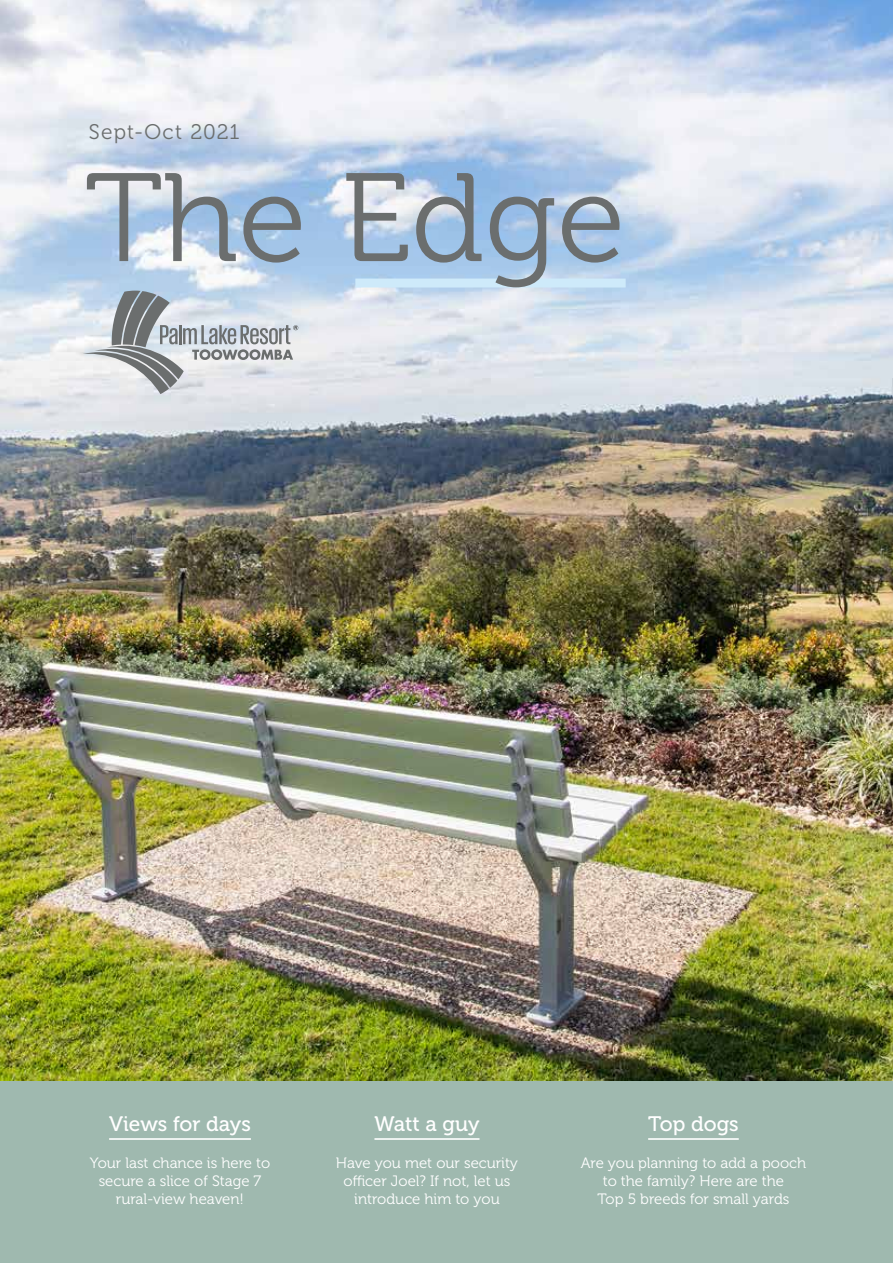
<style>
.page{position:relative;width:893px;height:1263px;background:#fff}
.page>*{position:absolute;margin:0;border:0;box-sizing:border-box;transform-origin:0 0}
.t1{font:125.25px "Museo 300";color:#6b6e6e}
.t2{font:21px "Museo 500";color:#fff}
.t3{font:21px "Museo 300";letter-spacing:.05em;color:#6b6e6e}
.t4{font:15px/18px "Museo 300";color:#fff;text-align:center}
</style>
<div class="page">
<img style="left:0;top:0;width:893px;height:1082px">
<div style="left:0;top:1082px;width:893px;height:181px;background:#9fb9af"></div>
<hr style="left:374px;top:1138px;width:105px;height:2px;background:#fff">
<hr style="left:648px;top:1138px;width:91px;height:2px;background:#fff">
<hr style="left:109px;top:1138px;width:142px;height:2px;background:#fff">
<div style="left:355px;top:279px;width:271px;height:9px;background:#ceeafa"></div>
<svg style="left:83px;top:291px;width:215px;height:103px;background:#c5cbd1"></svg>
<h2 class="t3" style="left:89px;top:121px;width:152px">Sept-Oct 2021</h2>
<h1 class="t1" style="left:85px;top:150px;width:542px">The Edge</h1>
<h2 class="t2" style="left:109px;top:1112px;width:143px">Views for days</h2>
<h2 class="t2" style="left:374px;top:1112px;width:107px">Watt a guy</h2>
<h2 class="t2" style="left:648px;top:1112px;width:92px">Top dogs</h2>
<p class="t4" style="left:90px;top:1154px;width:182px">Your last chance is here to secure a slice of Stage 7 rural-view heaven!</p>
<p class="t4" style="left:336px;top:1154px;width:184px">Have you met our security officer Joel? If not, let us introduce him to you</p>
<p class="t4" style="left:581px;top:1154px;width:227px">Are you planning to add a pooch to the family? Here are the<br>Top 5 breeds for small yards</p>
</div>
